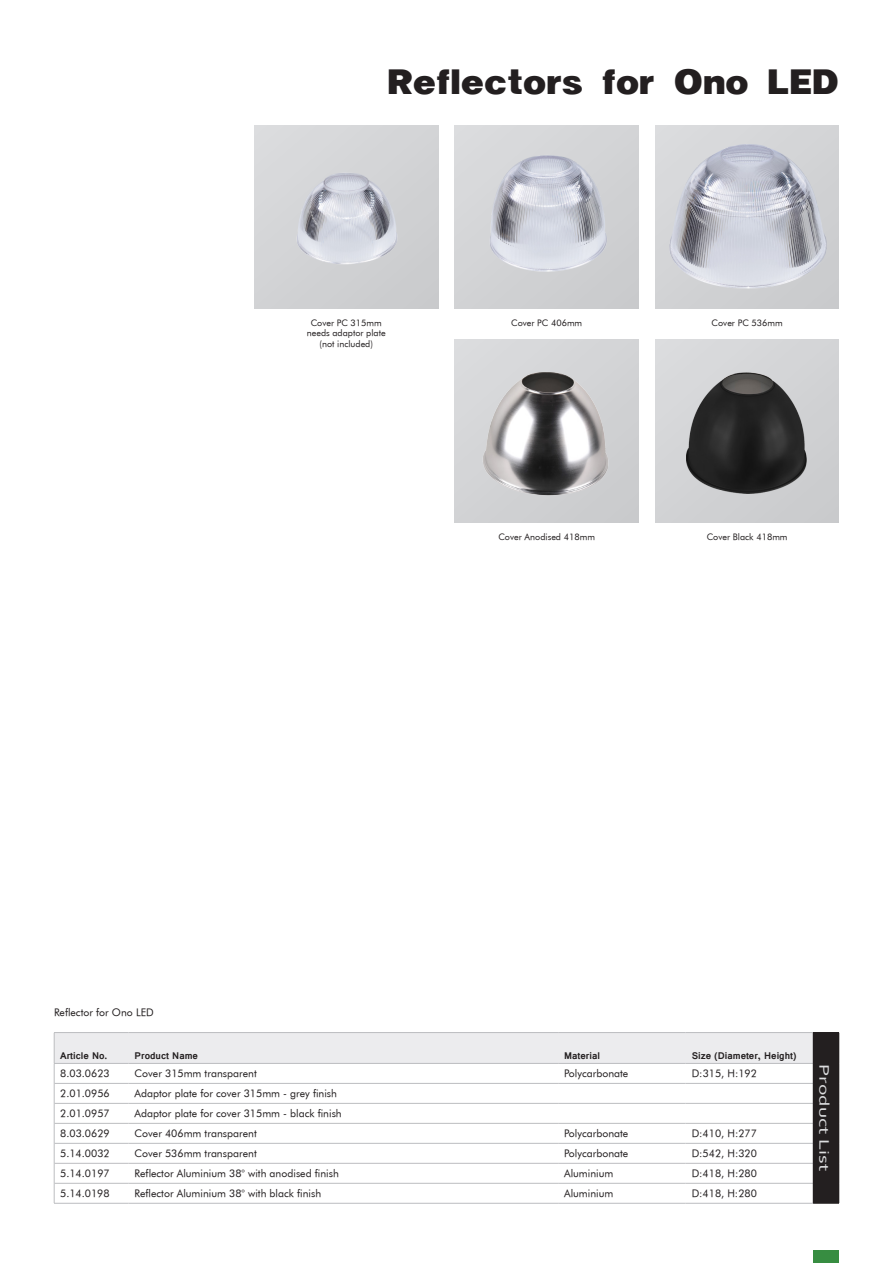
<style>
.page{position:relative;width:893px;height:1263px;background:#fff}
.page>*{position:absolute;margin:0;border:0;box-sizing:border-box;transform-origin:0 0}
.t1{font:37.5px "Helvetica Black cyr Bold";color:#231f20}
.t2{font:14.4px "Corbel";color:#dcdddf;scale:1.5 1}
.t3{font:10.5px "Futura Book BT";color:#231f20}
.t4{font:700 10.5px "Vrinda";color:#231f20}
.t5{font:9px/10.8px "Futura Book BT";color:#231f20;text-align:center}
</style>
<div class="page">
<div style="left:813px;top:1250px;width:26px;height:13px;background:#378d41"></div>
<svg style="left:54px;top:1032px;width:785px;height:172px"></svg>
<img style="left:655px;top:125px;width:184px;height:184px">
<img style="left:455px;top:339px;width:183px;height:184px">
<div style="left:655px;top:339px;width:184px;height:184px;background:#d3d4d6"></div>
<img style="left:686px;top:372px;width:121px;height:122px">
<img style="left:254px;top:125px;width:184px;height:184px">
<img style="left:455px;top:125px;width:183px;height:184px">
<h1 class="t1" style="left:387px;top:63px;width:453px">Reflectors for Ono LED</h1>
<p class="t5" style="left:307px;top:317px;width:80px">Cover PC 315mm needs adaptor plate (not included)</p>
<p class="t5" style="left:511px;top:317px;width:73px">Cover PC 406mm</p>
<p class="t5" style="left:498px;top:531px;width:98px">Cover Anodised 418mm</p>
<p class="t5" style="left:712px;top:317px;width:73px">Cover PC 536mm</p>
<p class="t5" style="left:707px;top:531px;width:82px">Cover Black 418mm</p>
<p class="t3" style="left:54px;top:1006px;width:101px">Reflector for Ono LED</p>
<p class="t4" style="left:60px;top:1049px;width:49px">Article No.</p>
<p class="t4" style="left:135px;top:1049px;width:65px">Product Name</p>
<p class="t4" style="left:564px;top:1049px;width:37px">Material</p>
<p class="t4" style="left:692px;top:1049px;width:106px">Size (Diameter, Height)</p>
<p class="t3" style="left:60px;top:1067px;width:51px">8.03.0623</p>
<p class="t3" style="left:135px;top:1067px;width:124px">Cover 315mm transparent</p>
<p class="t3" style="left:564px;top:1067px;width:66px">Polycarbonate</p>
<p class="t3" style="left:692px;top:1067px;width:67px">D:315, H:192</p>
<p class="t3" style="left:60px;top:1087px;width:51px">2.01.0956</p>
<p class="t3" style="left:135px;top:1087px;width:204px">Adaptor plate for cover 315mm - grey finish</p>
<p class="t3" style="left:60px;top:1107px;width:51px">2.01.0957</p>
<p class="t3" style="left:135px;top:1107px;width:209px">Adaptor plate for cover 315mm - black finish</p>
<p class="t3" style="left:60px;top:1127px;width:51px">8.03.0629</p>
<p class="t3" style="left:135px;top:1127px;width:124px">Cover 406mm transparent</p>
<p class="t3" style="left:564px;top:1127px;width:66px">Polycarbonate</p>
<p class="t3" style="left:692px;top:1127px;width:67px">D:410, H:277</p>
<p class="t3" style="left:60px;top:1147px;width:51px">5.14.0032</p>
<p class="t3" style="left:135px;top:1147px;width:124px">Cover 536mm transparent</p>
<p class="t3" style="left:564px;top:1147px;width:66px">Polycarbonate</p>
<p class="t3" style="left:692px;top:1147px;width:67px">D:542, H:320</p>
<p class="t3" style="left:60px;top:1167px;width:51px">5.14.0197</p>
<p class="t3" style="left:135px;top:1167px;width:206px">Reflector Aluminium 38° with anodised finish</p>
<p class="t3" style="left:564px;top:1167px;width:51px">Aluminium</p>
<p class="t3" style="left:692px;top:1167px;width:67px">D:418, H:280</p>
<p class="t3" style="left:60px;top:1187px;width:51px">5.14.0198</p>
<p class="t3" style="left:135px;top:1187px;width:188px">Reflector Aluminium 38° with black finish</p>
<p class="t3" style="left:564px;top:1187px;width:51px">Aluminium</p>
<p class="t3" style="left:692px;top:1187px;width:67px">D:418, H:280</p>
<h2 class="t2" style="left:833px;top:1064px;width:73px;rotate:90deg">Product List</h2>
</div>
